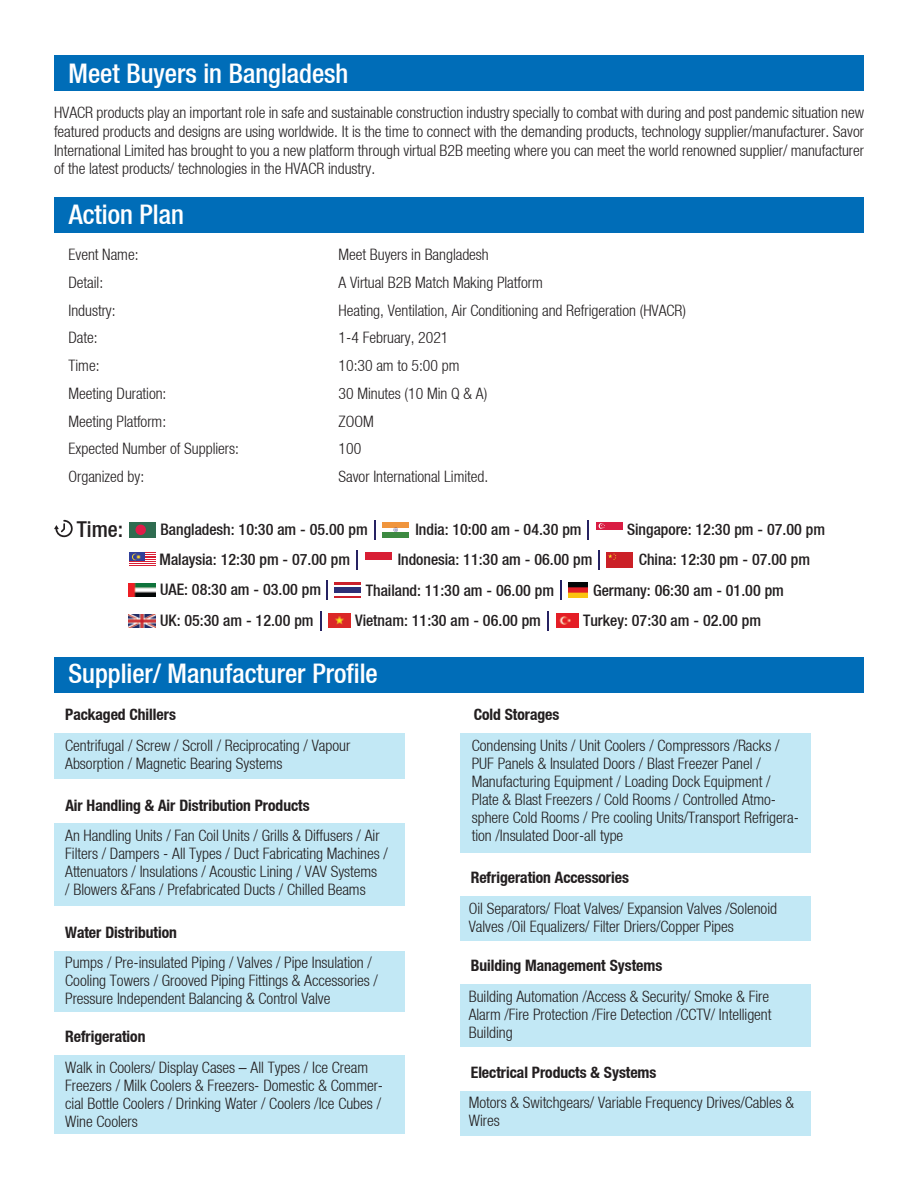
<style>
.page{position:relative;width:918px;height:1188px;background:#fff}
.page>*{position:absolute;margin:0;border:0;box-sizing:border-box;transform-origin:0 0}
.t1{font:27px "Heavenetica Cond 6 Med SH";color:#fff}
.t2{font:21.9px "Heavenetica Cond 6 Med SH";color:#231f20}
.t3{font:15.9px "Heavenetica Cond 6 Med SH";color:#231f20}
.t4{font:15.75px/18px "Heavenetica Cond 4 Lt SH";color:#231f20}
.t5{font:15.75px "Heavenetica Cond 7 Bold SH";color:#231f20}
</style>
<div class="page">
<div style="left:54px;top:56px;width:810px;height:35px;background:#006db8"></div>
<div style="left:54px;top:198px;width:810px;height:35px;background:#006db8"></div>
<div style="left:54px;top:657px;width:810px;height:35px;background:#006db8"></div>
<div style="left:54px;top:733px;width:350px;height:46px;background:#c2e8f5"></div>
<div style="left:54px;top:824px;width:350px;height:82px;background:#c2e8f5"></div>
<div style="left:54px;top:951px;width:350px;height:60px;background:#c2e8f5"></div>
<div style="left:54px;top:1055px;width:350px;height:79px;background:#c2e8f5"></div>
<div style="left:460px;top:733px;width:351px;height:119px;background:#c2e8f5"></div>
<div style="left:460px;top:896px;width:351px;height:44px;background:#c2e8f5"></div>
<div style="left:460px;top:984px;width:351px;height:63px;background:#c2e8f5"></div>
<div style="left:460px;top:1091px;width:351px;height:45px;background:#c2e8f5"></div>
<svg style="left:320px;top:611px;width:1px;height:19px"></svg>
<svg style="left:547px;top:611px;width:1px;height:19px"></svg>
<img style="left:129px;top:614px;width:27px;height:13px">
<img style="left:329px;top:614px;width:22px;height:14px">
<img style="left:557px;top:614px;width:21px;height:14px">
<svg style="left:326px;top:581px;width:1px;height:19px"></svg>
<svg style="left:560px;top:581px;width:1px;height:19px"></svg>
<img style="left:129px;top:583px;width:26px;height:14px">
<svg style="left:334px;top:583px;width:26px;height:15px"></svg>
<svg style="left:334px;top:585px;width:26px;height:10px"></svg>
<div style="left:334px;top:588px;width:26px;height:5px;background:#2d2f76"></div>
<img style="left:568px;top:582px;width:20px;height:16px">
<div style="left:129px;top:522px;width:26px;height:15px;background:#2f6c50"></div>
<div style="left:135px;top:525px;width:11px;height:10px;background:#e01c49;border-radius:50%"></div>
<svg style="left:383px;top:527px;width:26px;height:1px"></svg>
<div style="left:383px;top:522px;width:26px;height:5px;background:#f0953d"></div>
<div style="left:383px;top:532px;width:26px;height:5px;background:#3d8a41"></div>
<svg style="left:393px;top:528px;width:5px;height:4px"></svg>
<svg style="left:374px;top:520px;width:1px;height:19px"></svg>
<svg style="left:588px;top:520px;width:1px;height:19px"></svg>
<div style="left:597px;top:522px;width:26px;height:8px;background:#d91d43"></div>
<svg style="left:599px;top:523px;width:6px;height:6px"></svg>
<svg style="left:54px;top:520px;width:19px;height:18px"></svg>
<div style="left:366px;top:553px;width:26px;height:7px;background:#d81e34"></div>
<svg style="left:598px;top:550px;width:1px;height:20px"></svg>
<div style="left:606px;top:553px;width:27px;height:15px;background:#cb2027"></div>
<svg style="left:608px;top:553px;width:8px;height:7px"></svg>
<svg style="left:129px;top:553px;width:26px;height:13px"></svg>
<svg style="left:357px;top:550px;width:1px;height:20px"></svg>
<h1 class="t1" style="left:69px;top:56px;width:281px">Meet Buyers in Bangladesh</h1>
<p class="t4" style="left:54px;top:102px;width:812px;line-height:18.9px;text-align:justify">HVACR products play an important role in safe and sustainable construction industry specially to combat with during and post pandemic situation new featured products and designs are using worldwide. It is the time to connect with the demanding products, technology supplier/manufacturer. Savor International Limited has brought to you a new platform through virtual B2B meeting where you can meet the world renowned supplier/ manufacturer of the latest products/ technologies in the HVACR industry.</p>
<h1 class="t1" style="left:69px;top:197px;width:117px">Action Plan</h1>
<p class="t4" style="left:69px;top:245px;width:71px">Event Name:</p>
<p class="t4" style="left:339px;top:245px;width:152px">Meet Buyers in Bangladesh</p>
<p class="t4" style="left:69px;top:273px;width:36px">Detail:</p>
<p class="t4" style="left:339px;top:273px;width:206px">A Virtual B2B Match Making Platform</p>
<p class="t4" style="left:69px;top:300px;width:49px">Industry:</p>
<p class="t4" style="left:339px;top:300px;width:349px">Heating, Ventilation, Air Conditioning and Refrigeration (HVACR)</p>
<p class="t4" style="left:69px;top:328px;width:31px">Date:</p>
<p class="t4" style="left:339px;top:328px;width:111px">1-4 February, 2021</p>
<p class="t4" style="left:69px;top:356px;width:32px">Time:</p>
<p class="t4" style="left:339px;top:356px;width:122px">10:30 am to 5:00 pm</p>
<p class="t4" style="left:69px;top:384px;width:99px">Meeting Duration:</p>
<p class="t4" style="left:339px;top:384px;width:150px">30 Minutes (10 Min Q &amp; A)</p>
<p class="t4" style="left:69px;top:411px;width:99px">Meeting Platform:</p>
<p class="t4" style="left:339px;top:411px;width:37px">ZOOM</p>
<p class="t4" style="left:69px;top:439px;width:172px">Expected Number of Suppliers:</p>
<p class="t4" style="left:339px;top:439px;width:24px">100</p>
<p class="t4" style="left:69px;top:467px;width:77px">Organized by:</p>
<p class="t4" style="left:339px;top:467px;width:151px">Savor International Limited.</p>
<h2 class="t2" style="left:77px;top:515px;width:48px">Time:</h2>
<p class="t3" style="left:161px;top:520px;width:209px">Bangladesh: 10:30 am - 05.00 pm</p>
<p class="t3" style="left:416px;top:520px;width:168px">India: 10:00 am - 04.30 pm</p>
<p class="t3" style="left:627px;top:519px;width:199px">Singapore: 12:30 pm - 07.00 pm</p>
<p class="t3" style="left:160px;top:549px;width:192px">Malaysia: 12:30 pm - 07.00 pm</p>
<p class="t3" style="left:398px;top:549px;width:196px">Indonesia: 11:30 am - 06.00 pm</p>
<p class="t3" style="left:639px;top:549px;width:173px">China: 12:30 pm - 07.00 pm</p>
<p class="t3" style="left:160px;top:579px;width:163px">UAE: 08:30 am - 03.00 pm</p>
<p class="t3" style="left:366px;top:580px;width:190px">Thailand: 11:30 am - 06.00 pm</p>
<p class="t3" style="left:593px;top:580px;width:192px">Germany: 06:30 am - 01.00 pm</p>
<p class="t3" style="left:160px;top:610px;width:155px">UK: 05:30 am - 12.00 pm</p>
<p class="t3" style="left:355px;top:610px;width:187px">Vietnam: 11:30 am - 06.00 pm</p>
<p class="t3" style="left:583px;top:610px;width:179px">Turkey: 07:30 am - 02.00 pm</p>
<h1 class="t1" style="left:69px;top:656px;width:311px">Supplier/ Manufacturer Profile</h1>
<p class="t5" style="left:65px;top:705px;width:112px">Packaged Chillers</p>
<p class="t4" style="left:65px;top:735px;width:286px">Centrifugal / Screw / Scroll / Reciprocating / Vapour<br>Absorption / Magnetic Bearing Systems</p>
<p class="t5" style="left:65px;top:795px;width:246px">Air Handling &amp; Air Distribution Products</p>
<p class="t4" style="left:65px;top:826px;width:324px">An Handling Units / Fan Coil Units / Grills &amp; Diffusers / Air Filters / Dampers - All Types / Duct Fabricating Machines / Attenuators / Insulations / Acoustic Lining / VAV Systems<br>/ Blowers &amp;Fans / Prefabricated Ducts / Chilled Beams</p>
<p class="t5" style="left:65px;top:922px;width:113px">Water Distribution</p>
<p class="t4" style="left:65px;top:953px;width:314px">Pumps / Pre-insulated Piping / Valves / Pipe Insulation /<br>Cooling Towers / Grooved Piping Fittings &amp; Accessories /<br>Pressure Independent Balancing &amp; Control Valve</p>
<p class="t5" style="left:65px;top:1027px;width:82px">Refrigeration</p>
<p class="t4" style="left:65px;top:1057px;width:319px">Walk in Coolers/ Display Cases – All Types / Ice Cream Freezers / Milk Coolers &amp; Freezers- Domestic &amp; Commer&shy;cial Bottle Coolers / Drinking Water / Coolers /Ice Cubes / Wine Coolers</p>
<p class="t5" style="left:474px;top:705px;width:87px">Cold Storages</p>
<p class="t4" style="left:472px;top:735px;width:329px">Condensing Units / Unit Coolers / Compressors /Racks / PUF Panels &amp; Insulated Doors / Blast Freezer Panel / Manufacturing Equipment / Loading Dock Equipment / Plate &amp; Blast Freezers / Cold Rooms / Controlled Atmo&shy;sphere Cold Rooms / Pre cooling Units/Transport Refrigera&shy;tion /Insulated Door-all type</p>
<p class="t5" style="left:471px;top:868px;width:160px">Refrigeration Accessories</p>
<p class="t4" style="left:469px;top:898px;width:310px">Oil Separators/ Float Valves/ Expansion Valves /Solenoid<br>Valves /Oil Equalizers/ Filter Driers/Copper Pipes</p>
<p class="t5" style="left:471px;top:956px;width:193px">Building Management Systems</p>
<p class="t4" style="left:469px;top:986px;width:304px">Building Automation /Access &amp; Security/ Smoke &amp; Fire<br>Alarm /Fire Protection /Fire Detection /CCTV/ Intelligent<br>Building</p>
<p class="t5" style="left:471px;top:1062px;width:187px">Electrical Products &amp; Systems</p>
<p class="t4" style="left:469px;top:1093px;width:327px">Motors &amp; Switchgears/ Variable Frequency Drives/Cables &amp;<br>Wires</p>
</div>
